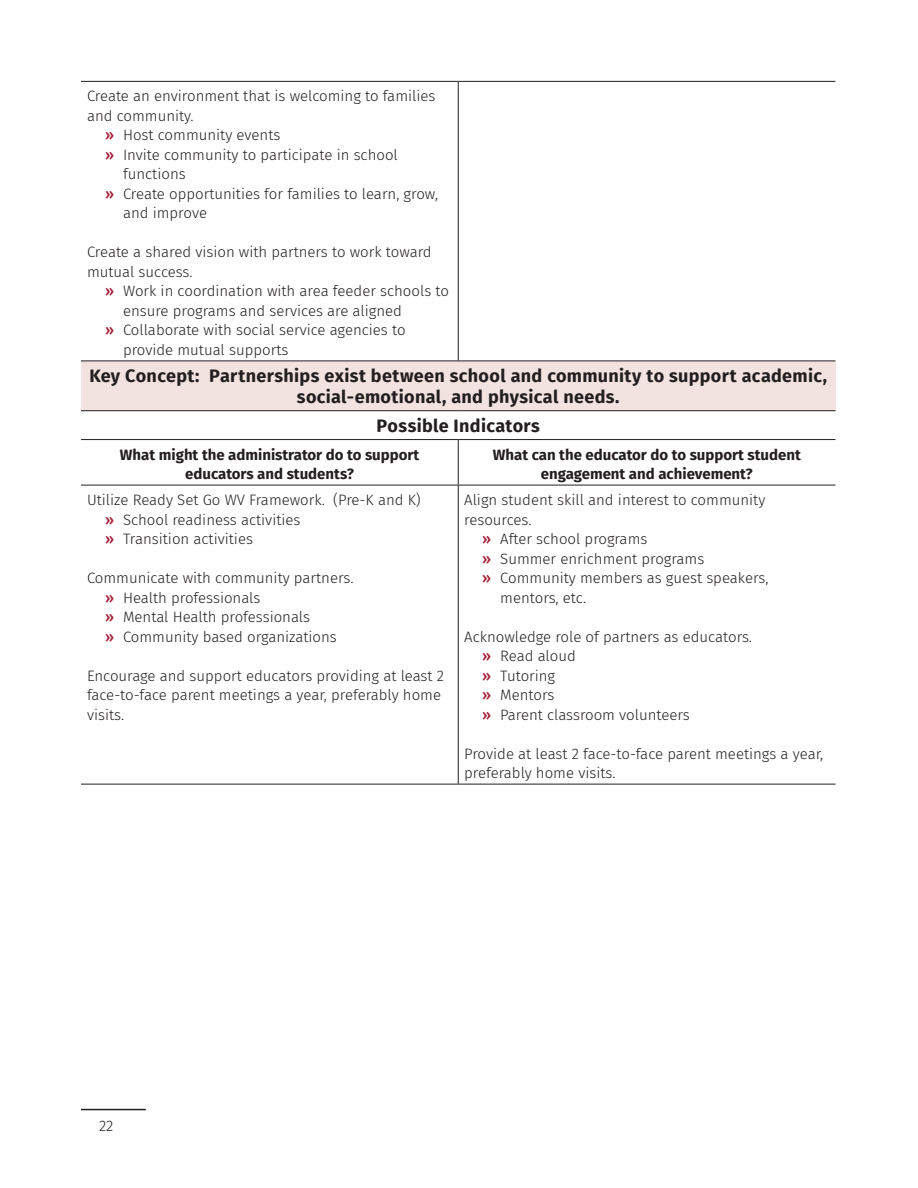
<style>
.page{position:relative;width:918px;height:1188px;background:#fff}
.page>*{position:absolute;margin:0;border:0;box-sizing:border-box;transform-origin:0 0}
.Key_Concept_and_Indi{font:700 18px/21px "Fira Sans";letter-spacing:.02em;color:#231f20;text-align:center}
.t1{font:300 15px/19.5px "Fira Sans";color:#231f20}
.t2{font:700 15px/19.5px "Fira Sans";color:#231f20;text-align:center}
.s1{font-weight:500;color:#a6233d}
</style>
<div class="page">
<hr style="left:81px;top:1109px;width:65px;height:1px;background:#231f20">
<div style="left:81px;top:361px;width:755px;height:50px;background:#f3e3e0"></div>
<hr style="left:81px;top:81px;width:377px;height:1px;background:#231f20">
<hr style="left:458px;top:81px;width:378px;height:1px;background:#231f20">
<hr style="left:458px;top:82px;width:1px;height:279px;background:#231f20">
<hr style="left:81px;top:361px;width:377px;height:1px;background:#231f20">
<hr style="left:458px;top:361px;width:378px;height:1px;background:#231f20">
<hr style="left:81px;top:410px;width:377px;height:1px;background:#231f20">
<hr style="left:458px;top:410px;width:378px;height:1px;background:#231f20">
<hr style="left:81px;top:439px;width:377px;height:1px;background:#231f20">
<hr style="left:458px;top:439px;width:378px;height:1px;background:#231f20">
<hr style="left:458px;top:440px;width:1px;height:45px;background:#231f20">
<hr style="left:81px;top:485px;width:377px;height:1px;background:#231f20">
<hr style="left:458px;top:485px;width:378px;height:1px;background:#231f20">
<hr style="left:458px;top:485px;width:1px;height:299px;background:#231f20">
<hr style="left:81px;top:784px;width:377px;height:1px;background:#231f20">
<hr style="left:458px;top:784px;width:378px;height:1px;background:#231f20">
<p class="t1" style="left:87px;top:86px;width:350px">Create an environment that is welcoming to families and community.</p>
<p class="t1" style="left:105px;top:125px;width:177px"><span class="s1">»</span> Host community events</p>
<p class="t1" style="left:123px;top:145px;width:276px;text-indent:-18px"><span class="s1">»</span> Invite community to participate in school functions</p>
<p class="t1" style="left:123px;top:184px;width:317px;text-indent:-18px"><span class="s1">»</span> Create opportunities for families to learn, grow, and improve</p>
<p class="t1" style="left:87px;top:242px;width:346px">Create a shared vision with partners to work toward mutual success.</p>
<p class="t1" style="left:123px;top:281px;width:328px;text-indent:-18px"><span class="s1">»</span> Work in coordination with area feeder schools to ensure programs and services are aligned</p>
<p class="t1" style="left:123px;top:320px;width:284px;text-indent:-18px"><span class="s1">»</span> Collaborate with social service agencies to provide mutual supports</p>
<p class="Key_Concept_and_Indi" style="left:89px;top:364px;width:739px">Key Concept: Partnerships exist between school and community to support academic, social-emotional, and physical needs.</p>
<p class="Key_Concept_and_Indi" style="left:377px;top:414px;width:165px">Possible Indicators</p>
<p class="t2" style="left:120px;top:444px;width:301px">What might the administrator do to support educators and students?</p>
<p class="t2" style="left:493px;top:444px;width:309px">What can the educator do to support student engagement and achievement?</p>
<p class="t1" style="left:87px;top:490px;width:335px">Utilize Ready Set Go WV Framework. (Pre-K and K)</p>
<p class="t1" style="left:105px;top:510px;width:197px"><span class="s1">»</span> School readiness activities</p>
<p class="t1" style="left:105px;top:529px;width:150px"><span class="s1">»</span> Transition activities</p>
<p class="t1" style="left:87px;top:568px;width:268px">Communicate with community partners.</p>
<p class="t1" style="left:105px;top:588px;width:157px"><span class="s1">»</span> Health professionals</p>
<p class="t1" style="left:105px;top:607px;width:207px"><span class="s1">»</span> Mental Health professionals</p>
<p class="t1" style="left:105px;top:627px;width:233px"><span class="s1">»</span> Community based organizations</p>
<p class="t1" style="left:87px;top:666px;width:359px">Encourage and support educators providing at least 2 face-to-face parent meetings a year, preferably home visits.</p>
<p class="t1" style="left:464px;top:490px;width:303px">Align student skill and interest to community resources.</p>
<p class="t1" style="left:482px;top:529px;width:167px"><span class="s1">»</span> After school programs</p>
<p class="t1" style="left:482px;top:549px;width:224px"><span class="s1">»</span> Summer enrichment programs</p>
<p class="t1" style="left:500px;top:568px;width:270px;text-indent:-18px"><span class="s1">»</span> Community members as guest speakers, mentors, etc.</p>
<p class="t1" style="left:464px;top:627px;width:289px">Acknowledge role of partners as educators.</p>
<p class="t1" style="left:482px;top:646px;width:95px"><span class="s1">»</span> Read aloud</p>
<p class="t1" style="left:482px;top:666px;width:74px"><span class="s1">»</span> Tutoring</p>
<p class="t1" style="left:482px;top:685px;width:74px"><span class="s1">»</span> Mentors</p>
<p class="t1" style="left:482px;top:705px;width:209px"><span class="s1">»</span> Parent classroom volunteers</p>
<p class="t1" style="left:464px;top:744px;width:360px">Provide at least 2 face-to-face parent meetings a year, preferably home visits.</p>
<p class="t1" style="left:99px;top:1116px;width:16px">22</p>
</div>
